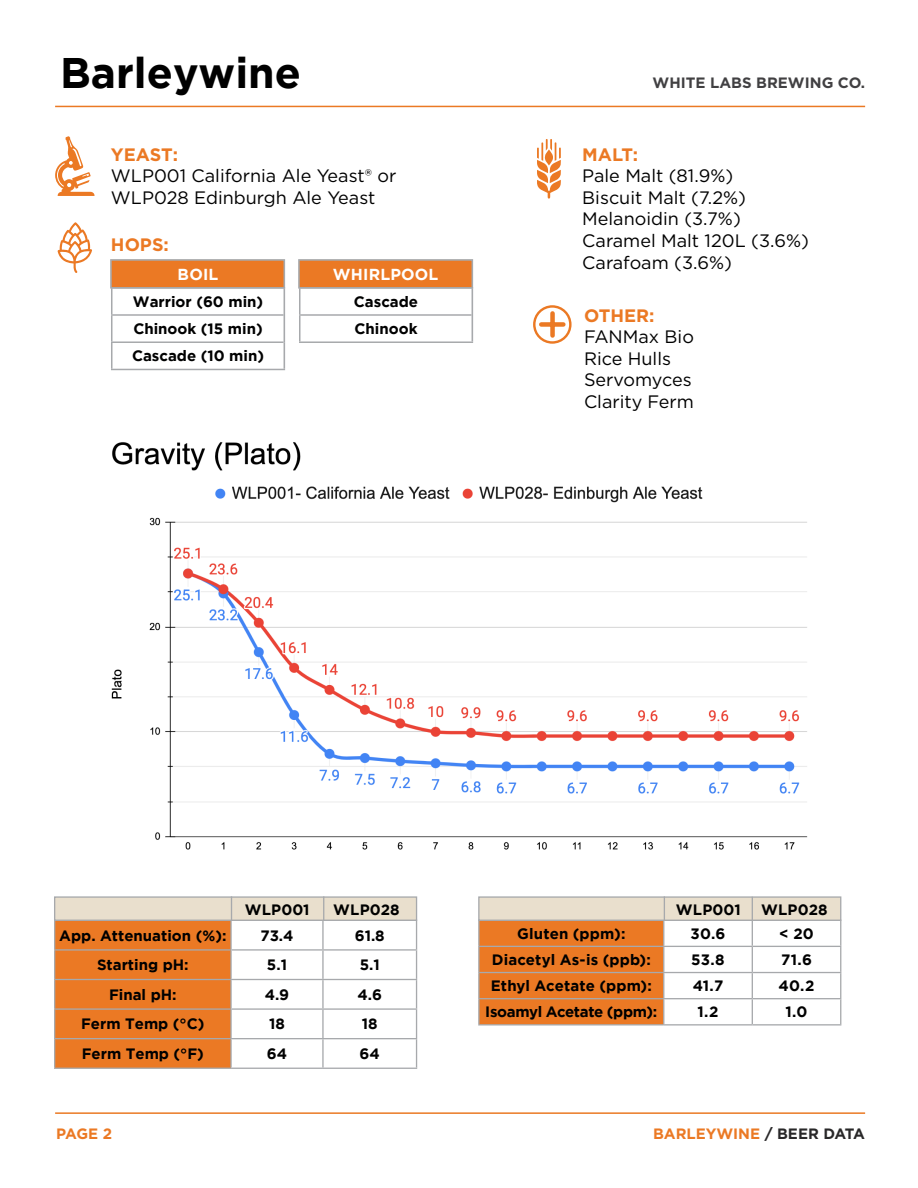
<style>
.page{position:relative;width:918px;height:1188px;background:#fff}
.page>*{position:absolute;margin:0;border:0;box-sizing:border-box;transform-origin:0 0}
.t1{font:700 42.75px "Gotham";color:#000}
.t2{font:18px/21.6px "Gotham";color:#000}
.t3{font:700 18px "Gotham";color:#eb7924}
.t4{font:700 15.9px "Gotham";letter-spacing:.01em;color:#fff}
.t5{font:700 15px "Gotham";color:#000}
.t6{font:700 15px/27.3px "Gotham";color:#000101;text-align:justify}
.t7{font:700 15px "Gotham";color:#eb7924}
.t8{font:700 15px "Gotham";letter-spacing:-.025em;color:#000}
.t9{font:700 15px "Gotham";color:#414042}
.s1{color:#292829}
</style>
<div class="page">
<img style="left:111px;top:442px;width:697px;height:408px">
<hr style="left:55px;top:106px;width:810px;height:1px;background:#eb7924">
<hr style="left:55px;top:1112px;width:810px;height:2px;background:#eb7924">
<svg style="left:55px;top:136px;width:40px;height:60px"></svg>
<svg style="left:537px;top:139px;width:24px;height:60px"></svg>
<svg style="left:57px;top:222px;width:35px;height:51px"></svg>
<svg style="left:533px;top:305px;width:39px;height:39px"></svg>
<div style="left:550px;top:313px;width:5px;height:23px;background:#eb7924"></div>
<div style="left:541px;top:322px;width:22px;height:5px;background:#eb7924"></div>
<hr style="left:111px;top:314px;width:173px;height:2px;background:#a7a9ac">
<hr style="left:111px;top:341px;width:173px;height:2px;background:#a7a9ac">
<svg style="left:111px;top:289px;width:1px;height:80px"></svg>
<hr style="left:111px;top:369px;width:174px;height:1px;background:#a7a9ac">
<svg style="left:284px;top:289px;width:1px;height:80px"></svg>
<hr style="left:299px;top:289px;width:2px;height:25px;background:#a7a9ac">
<hr style="left:299px;top:314px;width:173px;height:2px;background:#a7a9ac">
<hr style="left:299px;top:316px;width:2px;height:25px;background:#a7a9ac">
<hr style="left:299px;top:341px;width:174px;height:2px;background:#a7a9ac">
<svg style="left:472px;top:289px;width:1px;height:52px"></svg>
<div style="left:110px;top:259px;width:175px;height:30px;background:#eb7924;border:2px solid #a7a9ac"></div>
<div style="left:298px;top:259px;width:175px;height:30px;background:#eb7924;border:2px solid #a7a9ac"></div>
<hr style="left:54px;top:1068px;width:177px;height:1px;background:#a7a9ac">
<hr style="left:231px;top:1068px;width:92px;height:1px;background:#a7a9ac">
<hr style="left:323px;top:1068px;width:94px;height:1px;background:#a7a9ac">
<hr style="left:478px;top:921px;width:2px;height:25px;background:#a7a9ac">
<hr style="left:478px;top:946px;width:186px;height:1px;background:#a7a9ac">
<hr style="left:478px;top:947px;width:2px;height:25px;background:#a7a9ac">
<hr style="left:478px;top:972px;width:186px;height:1px;background:#a7a9ac">
<hr style="left:478px;top:973px;width:2px;height:25px;background:#a7a9ac">
<hr style="left:478px;top:998px;width:186px;height:1px;background:#a7a9ac">
<hr style="left:478px;top:999px;width:2px;height:25px;background:#a7a9ac">
<hr style="left:478px;top:1024px;width:186px;height:2px;background:#a7a9ac">
<hr style="left:664px;top:1024px;width:88px;height:2px;background:#a7a9ac">
<hr style="left:752px;top:1024px;width:89px;height:2px;background:#a7a9ac">
<svg style="left:54px;top:896px;width:363px;height:172px"></svg>
<svg style="left:479px;top:896px;width:362px;height:129px"></svg>
<h1 class="t1" style="left:60px;top:48px;width:242px">Barleywine</h1>
<p class="t3" style="left:111px;top:142px;width:69px">YEAST:</p>
<p class="t2" style="left:111px;top:165px;width:287px">WLP001 California Ale Yeast® or<br>WLP028 Edinburgh Ale Yeast</p>
<p class="t3" style="left:111px;top:233px;width:59px">HOPS:</p>
<p class="t4" style="left:178px;top:265px;width:42px">BOIL</p>
<p class="t4" style="left:333px;top:265px;width:107px">WHIRLPOOL</p>
<p class="t6" style="left:132px;top:288px;width:133px">Warrior (60 min)<br>Chinook (15 min)<br>Cascade (10 min)</p>
<p class="t6" style="left:354px;top:288px;width:66px">Cascade<br>Chinook</p>
<p class="t9" style="left:653px;top:73px;width:214px">WHITE LABS BREWING CO.</p>
<p class="t3" style="left:582px;top:142px;width:57px">MALT:</p>
<p class="t2" style="left:582px;top:165px;width:228px">Pale Malt (81.9%)<br>Biscuit Malt (7.2%)<br>Melanoidin (3.7%)<br>Caramel Malt 120L (3.6%)<br>Carafoam (3.6%)</p>
<p class="t3" style="left:584px;top:303px;width:72px">OTHER:</p>
<p class="t2" style="left:584px;top:326px;width:111px">FANMax Bio<br>Rice Hulls<br>Servomyces<br>Clarity Ferm</p>
<p class="t5" style="left:245px;top:901px;width:66px">WLP001</p>
<p class="t5" style="left:333px;top:901px;width:68px">WLP028</p>
<p class="t5" style="left:676px;top:901px;width:66px">WLP001</p>
<p class="t5" style="left:761px;top:901px;width:68px">WLP028</p>
<p class="t5" style="left:59px;top:927px;width:169px">App. Attenuation (%):</p>
<p class="t5" style="left:260px;top:927px;width:35px">73.4</p>
<p class="t5" style="left:355px;top:927px;width:32px">61.8</p>
<p class="t5" style="left:97px;top:956px;width:93px">Starting pH:</p>
<p class="t5" style="left:267px;top:956px;width:22px">5.1</p>
<p class="t5" style="left:360px;top:956px;width:22px">5.1</p>
<p class="t5" style="left:109px;top:986px;width:69px">Final pH:</p>
<p class="t5" style="left:265px;top:986px;width:26px">4.9</p>
<p class="t5" style="left:357px;top:986px;width:26px">4.6</p>
<p class="t5" style="left:81px;top:1015px;width:125px">Ferm Temp (°C)</p>
<p class="t5" style="left:269px;top:1015px;width:17px">18</p>
<p class="t5" style="left:362px;top:1015px;width:17px">18</p>
<p class="t5" style="left:82px;top:1045px;width:124px">Ferm Temp (°F)</p>
<p class="t5" style="left:267px;top:1045px;width:22px">64</p>
<p class="t5" style="left:360px;top:1045px;width:22px">64</p>
<p class="t7" style="left:56px;top:1123px;width:57px">PAGE 2</p>
<p class="t5" style="left:517px;top:925px;width:110px">Gluten (ppm):</p>
<p class="t5" style="left:691px;top:925px;width:36px">30.6</p>
<p class="t5" style="left:779px;top:925px;width:36px">&lt; 20</p>
<p class="t5" style="left:492px;top:951px;width:161px">Diacetyl As-is (ppb):</p>
<p class="t5" style="left:691px;top:951px;width:35px">53.8</p>
<p class="t5" style="left:781px;top:951px;width:32px">71.6</p>
<p class="t5" style="left:491px;top:977px;width:163px">Ethyl Acetate (ppm):</p>
<p class="t5" style="left:693px;top:977px;width:32px">41.7</p>
<p class="t5" style="left:779px;top:977px;width:37px">40.2</p>
<p class="t8" style="left:485px;top:1003px;width:174px">Isoamyl Acetate (ppm):</p>
<p class="t5" style="left:698px;top:1003px;width:23px">1.2</p>
<p class="t5" style="left:786px;top:1003px;width:24px">1.0</p>
<p class="t7" style="left:653px;top:1123px;width:213px">BARLEYWINE <span class="s1">/ BEER DATA</span></p>
</div>
